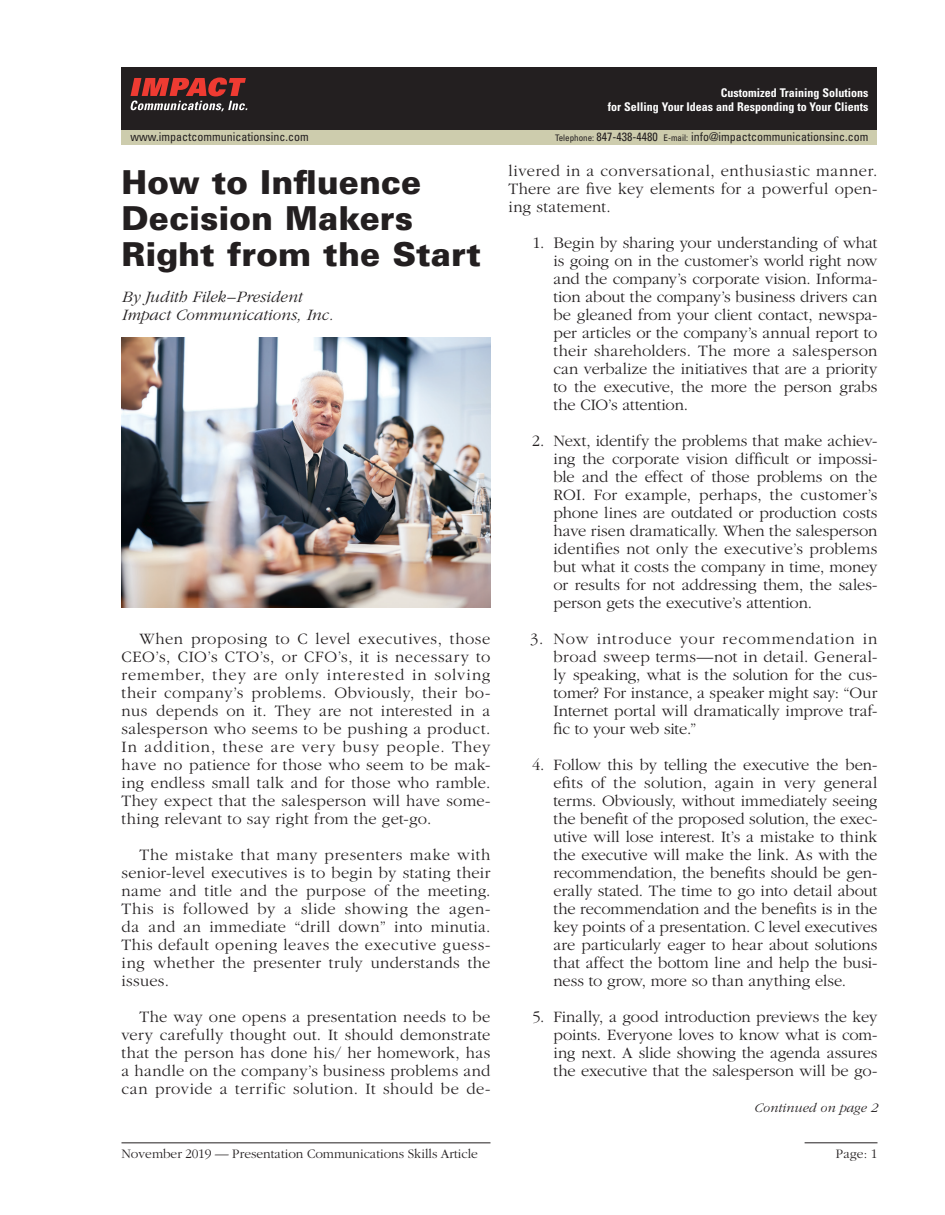
<style>
.page{position:relative;width:945px;height:1215px;background:#fff}
.page>*{position:absolute;margin:0;border:0;box-sizing:border-box;transform-origin:0 0}
._01_0_Headline{font:900 33px/36px "Univers";color:#231f20}
._04_1_Bulleted_Text{font:300 16.5px/18px "Garamond";letter-spacing:-.005em;color:#231f20;text-align:justify}
._03_1_Body_Text_Inde{font:300 16.5px/18px "Garamond";letter-spacing:.02em;color:#231f20;text-align:justify}
._01_1_Byline{font:italic 300 16.5px/18px "Garamond";letter-spacing:-.005em;color:#231f20}
.t1{font:300 13.5px "Garamond";color:#231f20}
._03_0_Body_Text{font:italic 300 13.5px "Garamond";letter-spacing:.005em;color:#231f20}
.t2{font:condensed 12px "Univers";color:#231f20}
.t3{font:700 condensed 12px/13.5px "Univers";color:#fff;text-align:right}
.s1{font-size:9px}
</style>
<div class="page">
<hr style="left:805px;top:1143px;width:73px;height:1px;background:#231f20">
<div style="left:122px;top:68px;width:756px;height:62px;background:#231f20"></div>
<svg style="left:130px;top:78px;width:117px;height:33px"></svg>
<div style="left:122px;top:130px;width:756px;height:16px;background:#cdccad"></div>
<hr style="left:122px;top:1143px;width:368px;height:1px;background:#231f20">
<img style="left:122px;top:338px;width:368px;height:270px">
<p class="t3" style="left:608px;top:86px;width:262px">Customized Training Solutions<br>for Selling Your Ideas and Responding to Your Clients</p>
<p class="t2" style="left:130px;top:129px;width:180px">www.impactcommunicationsinc.com</p>
<p class="t2" style="left:555px;top:129px;width:315px"><span class="s1">Telephone:</span> 847-438-4480 <span class="s1">E-mail:</span> info@impactcommunicationsinc.com</p>
<p class="_01_0_Headline" style="left:122px;top:164px;width:361px">How to Influence<br>Decision Makers<br>Right from the Start</p>
<p class="_01_1_Byline" style="left:122px;top:287px;width:213px">By Judith Filek –President<br>Impact Communications, Inc.</p>
<p class="_03_1_Body_Text_Inde" style="left:122px;top:629px;width:371px;text-indent:18px">When proposing to C level executives, those CEO’s, CIO’s CTO’s, or CFO’s, it is necessary to remember, they are only interested in solving their company’s problems. Obviously, their bo&shy;nus depends on it. They are not interested in a salesperson who seems to be pushing a product.<br>In addition, these are very busy people. They have no patience for those who seem to be mak&shy;ing endless small talk and for those who ramble.<br>They expect that the salesperson will have some&shy;thing relevant to say right from the get-go.</p>
<p class="_03_1_Body_Text_Inde" style="left:122px;top:845px;width:371px;text-indent:18px">The mistake that many presenters make with senior-level executives is to begin by stating their name and title and the purpose of the meeting.<br>This is followed by a slide showing the agen&shy;da and an immediate “drill down” into minutia.<br>This default opening leaves the executive guess&shy;ing whether the presenter truly understands the issues.</p>
<p class="_03_1_Body_Text_Inde" style="left:122px;top:1007px;width:371px;text-indent:18px">The way one opens a presentation needs to be very carefully thought out. It should demonstrate that the person has done his/ her homework, has a handle on the company’s business problems and can provide a terrific solution. It should be de-</p>
<p class="t1" style="left:122px;top:1146px;width:358px">November 2019 — Presentation Communications Skills Article</p>
<p class="_03_1_Body_Text_Inde" style="left:508px;top:161px;width:371px">livered in a conversational, enthusiastic manner.<br>There are five key elements for a powerful open&shy;ing statement.</p>
<p class="_04_1_Bulleted_Text" style="left:554px;top:233px;width:326px;text-indent:-21px">1. Begin by sharing your understanding of what is going on in the customer’s world right now and the company’s corporate vision. Informa&shy;tion about the company’s business drivers can be gleaned from your client contact, newspa&shy;per articles or the company’s annual report to their shareholders. The more a salesperson can verbalize the initiatives that are a priority to the executive, the more the person grabs the CIO’s attention.</p>
<p class="_04_1_Bulleted_Text" style="left:554px;top:431px;width:326px;text-indent:-22px">2. Next, identify the problems that make achiev&shy;ing the corporate vision difficult or impossi&shy;ble and the effect of those problems on the ROI. For example, perhaps, the customer’s phone lines are outdated or production costs have risen dramatically. When the salesperson identifies not only the executive’s problems but what it costs the company in time, money or results for not addressing them, the sales&shy;person gets the executive’s attention.</p>
<p class="_04_1_Bulleted_Text" style="left:554px;top:629px;width:326px;text-indent:-23px">3. Now introduce your recommendation in broad sweep terms—not in detail. General&shy;ly speaking, what is the solution for the cus&shy;tomer? For instance, a speaker might say: “Our Internet portal will dramatically improve traf&shy;fic to your web site.”</p>
<p class="_04_1_Bulleted_Text" style="left:554px;top:755px;width:326px;text-indent:-21px">4. Follow this by telling the executive the ben&shy;efits of the solution, again in very general terms. Obviously, without immediately seeing the benefit of the proposed solution, the exec&shy;utive will lose interest. It’s a mistake to think the executive will make the link. As with the recommendation, the benefits should be gen&shy;erally stated. The time to go into detail about the recommendation and the benefits is in the key points of a presentation. C level executives are particularly eager to hear about solutions that affect the bottom line and help the busi&shy;ness to grow, more so than anything else.</p>
<p class="_04_1_Bulleted_Text" style="left:554px;top:1007px;width:326px;text-indent:-21px">5. Finally, a good introduction previews the key points. Everyone loves to know what is com&shy;ing next. A slide showing the agenda assures the executive that the salesperson will be go-</p>
<p class="_03_0_Body_Text" style="left:754px;top:1100px;width:125px">Continued on page 2</p>
<p class="t1" style="left:836px;top:1146px;width:43px">Page: 1</p>
</div>
